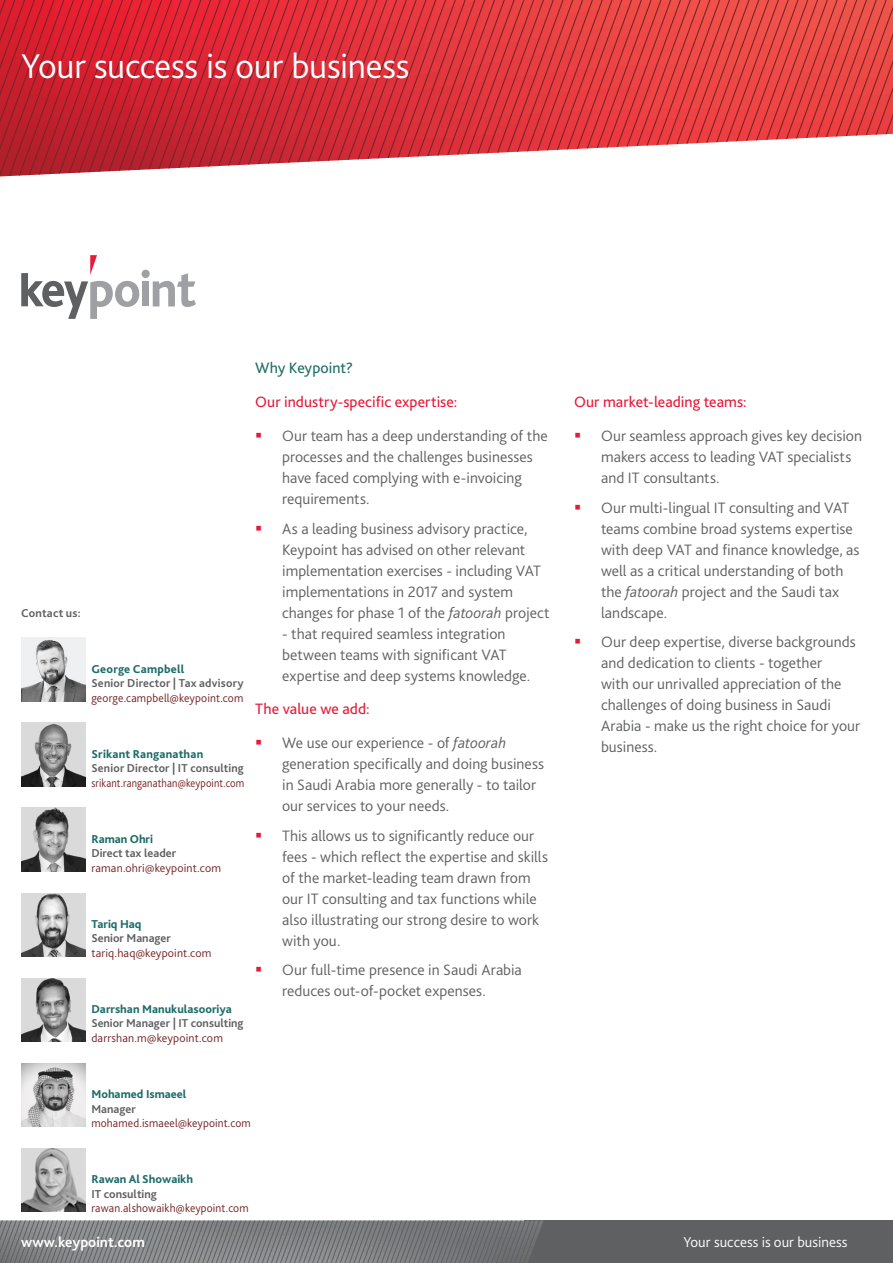
<style>
.page{position:relative;width:893px;height:1263px;background:#fff}
.page>*{position:absolute;margin:0;border:0;box-sizing:border-box;transform-origin:0 0}
.t1{font:300 36px "Bliss 2";letter-spacing:-.01em;color:#fff}
.t2{font:300 15.75px/21px "Bliss 2";color:#5f6062}
.t3{font:15.75px "Bliss 2";letter-spacing:.005em;color:#e71939}
.t4{font:15.75px "Bliss 2";color:#1e6c68}
.t5{font:300 15px "Bliss 2";color:#fff}
.t6{font:700 15px "Bliss 2";color:#fff}
.t7{font:800 12px "Bliss 2";color:#1e6c68}
.t8{font:300 12px "Bliss 2";letter-spacing:.01em;color:#762123}
.t9{font:700 12px "Bliss 2";color:#5f6062}
.t10{font:300 12px "Bliss 2";letter-spacing:.01em;color:#762123;scale:.96 1}
.t11{font:700 12px "Bliss 2";letter-spacing:.02em;color:#5f6062}
.t12{font:300 12px "Bliss 2";letter-spacing:.01em;color:#762123;scale:.88 1}
.s1{font-style:italic}
</style>
<div class="page">
<svg style="left:0;top:0;width:893px;height:176px;background:#d94a50"></svg>
<div style="left:142px;top:270px;width:8px;height:8px;background:#9ea0a3;border-radius:50%"></div>
<div style="left:142px;top:281px;width:7px;height:25px;background:#9ea0a3"></div>
<svg style="left:153px;top:273px;width:43px;height:34px"></svg>
<svg style="left:21px;top:255px;width:118px;height:64px"></svg>
<div style="left:525px;top:1220px;width:368px;height:43px;background:#5f6062"></div>
<svg style="left:0;top:1220px;width:543px;height:43px;background:#7b7d7f"></svg>
<img style="left:21px;top:808px;width:64px;height:64px">
<img style="left:21px;top:893px;width:64px;height:64px">
<img style="left:21px;top:1063px;width:64px;height:64px">
<img style="left:21px;top:638px;width:64px;height:63px">
<img style="left:21px;top:978px;width:64px;height:64px">
<img style="left:21px;top:723px;width:64px;height:64px">
<img style="left:22px;top:1148px;width:63px;height:64px">
<p class="t1" style="left:21px;top:44px;width:390px">Your success is our business</p>
<p class="t9" style="left:21px;top:605px;width:61px">Contact us:</p>
<p class="t7" style="left:91px;top:661px;width:94px">George Campbell</p>
<p class="t11" style="left:91px;top:676px;width:154px">Senior Director | Tax advisory</p>
<p class="t8" style="left:91px;top:690px;width:154px">george.campbell@keypoint.com</p>
<p class="t7" style="left:91px;top:746px;width:113px">Srikant Ranganathan</p>
<p class="t11" style="left:91px;top:761px;width:154px">Senior Director | IT consulting</p>
<p class="t12" style="left:91px;top:775px;width:175px">srikant.ranganathan@keypoint.com</p>
<p class="t7" style="left:91px;top:831px;width:63px">Raman Ohri</p>
<p class="t9" style="left:91px;top:846px;width:86px">Direct tax leader</p>
<p class="t8" style="left:91px;top:860px;width:131px">raman.ohri@keypoint.com</p>
<p class="t7" style="left:91px;top:916px;width:51px">Tariq Haq</p>
<p class="t9" style="left:91px;top:931px;width:81px">Senior Manager</p>
<p class="t8" style="left:91px;top:945px;width:122px">tariq.haq@keypoint.com</p>
<p class="t7" style="left:91px;top:1001px;width:142px">Darrshan Manukulasooriya</p>
<p class="t9" style="left:91px;top:1016px;width:154px">Senior Manager | IT consulting</p>
<p class="t8" style="left:91px;top:1030px;width:133px">darrshan.m@keypoint.com</p>
<p class="t4" style="left:255px;top:358px;width:99px">Why Keypoint?</p>
<p class="t3" style="left:255px;top:392px;width:204px">Our industry-specific expertise:</p>
<p class="t2" style="left:282px;top:425px;width:267px">Our team has a deep understanding of the processes and the challenges businesses have faced complying with e-invoicing requirements.</p>
<p class="t2" style="left:282px;top:518px;width:269px">As a leading business advisory practice, Keypoint has advised on other relevant implementation exercises - including VAT implementations in 2017 and system changes for phase 1 of the <span class="s1">fatoorah</span> project</p>
<p class="t2" style="left:282px;top:623px;width:249px">- that required seamless integration between teams with significant VAT expertise and deep systems knowledge.</p>
<p class="t3" style="left:255px;top:699px;width:116px">The value we add:</p>
<p class="t2" style="left:282px;top:732px;width:263px">We use our experience - of <span class="s1">fatoorah </span>generation specifically and doing business in Saudi Arabia more generally - to tailor our services to your needs.</p>
<p class="t2" style="left:282px;top:825px;width:267px">This allows us to significantly reduce our fees - which reflect the expertise and skills of the market-leading team drawn from our IT consulting and tax functions while also illustrating our strong desire to work with you.</p>
<p class="t2" style="left:282px;top:959px;width:241px">Our full-time presence in Saudi Arabia reduces out-of-pocket expenses.</p>
<p class="t7" style="left:91px;top:1087px;width:97px">Mohamed Ismaeel</p>
<p class="t9" style="left:91px;top:1101px;width:46px">Manager</p>
<p class="t10" style="left:91px;top:1115px;width:167px">mohamed.ismaeel@keypoint.com</p>
<p class="t7" style="left:91px;top:1172px;width:103px">Rawan Al Showaikh</p>
<p class="t9" style="left:91px;top:1186px;width:67px">IT consulting</p>
<p class="t10" style="left:91px;top:1200px;width:165px">rawan.alshowaikh@keypoint.com</p>
<p class="t3" style="left:574px;top:392px;width:174px">Our market-leading teams:</p>
<p class="t2" style="left:601px;top:425px;width:263px">Our seamless approach gives key decision makers access to leading VAT specialists and IT consultants.</p>
<p class="t2" style="left:601px;top:497px;width:260px">Our multi-lingual IT consulting and VAT teams combine broad systems expertise with deep VAT and finance knowledge, as well as a critical understanding of both the <span class="s1">fatoorah</span> project and the Saudi tax landscape.</p>
<p class="t2" style="left:601px;top:631px;width:261px">Our deep expertise, diverse backgrounds and dedication to clients - together<br>with our unrivalled appreciation of the challenges of doing business in Saudi Arabia - make us the right choice for your business.</p>
<p class="t6" style="left:21px;top:1233px;width:125px">www.keypoint.com</p>
<p class="t5" style="left:683px;top:1233px;width:166px">Your success is our business</p>
</div>
